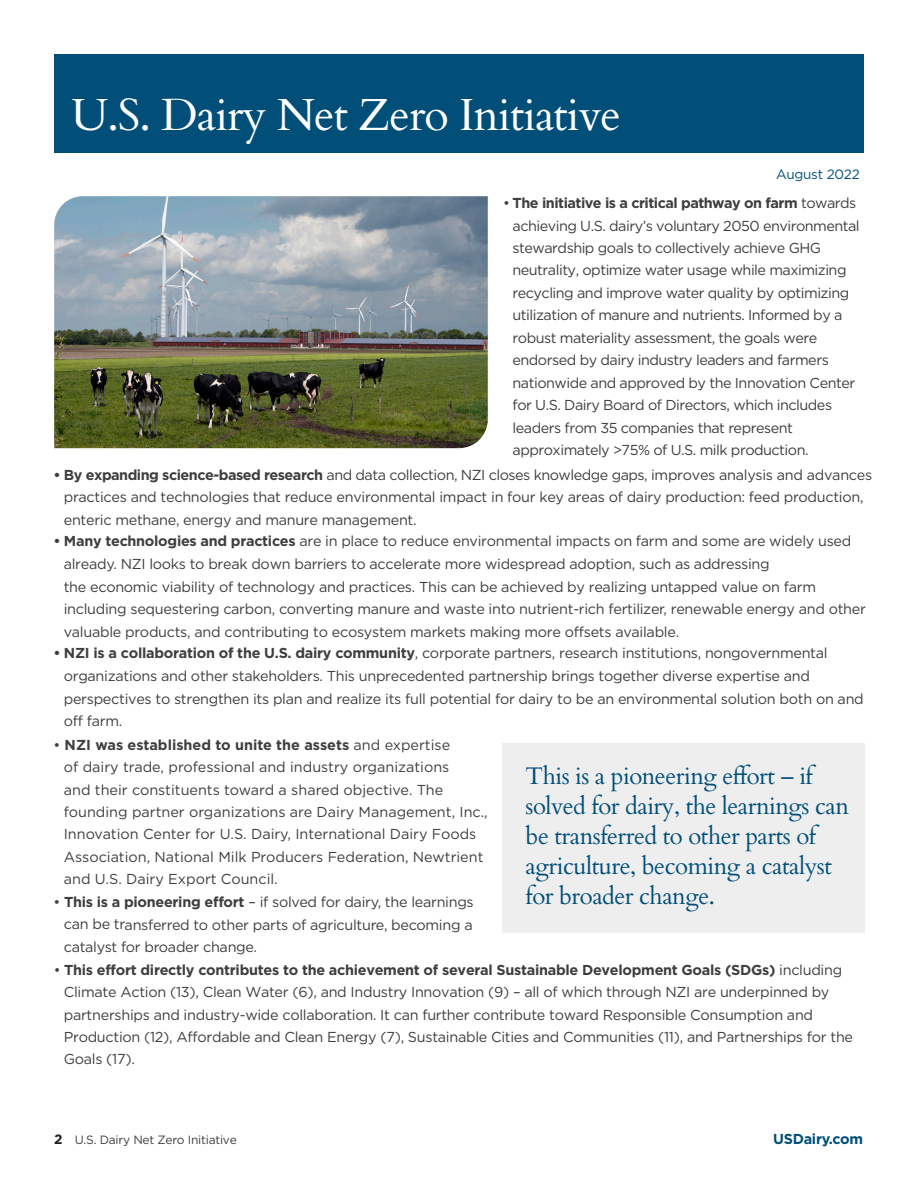
<style>
.page{position:relative;width:918px;height:1188px;background:#fff}
.page>*{position:absolute;margin:0;border:0;box-sizing:border-box;transform-origin:0 0}
.t1{font:45px "Cardo";letter-spacing:-.02em;color:#fff}
.Pullout_blue_Cardo_1{font:24px/30px "Cardo";letter-spacing:-.02em;color:#014f78}
.Bullet_no_indent{font:14.4px/22.5px "Gotham";letter-spacing:-.02em;color:#3e3e3f}
.Bullet_no_indent-2{font:14.4px/22.5px "Gotham";color:#3e3e3f}
.t2{font:700 14.4px "Gotham";letter-spacing:-.02em;color:#014f78}
.t3{font:13.5px "Gotham";letter-spacing:-.02em;color:#014f78}
.t4{font:700 13.5px "Gotham";color:#231f20}
.t5{font:12px "Gotham";letter-spacing:-.02em;color:#3e3e3f}
.s1{font-weight:700}
</style>
<div class="page">
<div style="left:54px;top:54px;width:810px;height:99px;background:#014f78"></div>
<img style="left:54px;top:196px;width:434px;height:252px">
<div style="left:502px;top:743px;width:363px;height:190px;background:#eeeeef"></div>
<h1 class="t1" style="left:72px;top:79px;width:551px">U.S. Dairy Net Zero Initiative</h1>
<p class="t3" style="left:776px;top:165px;width:85px">August 2022</p>
<p class="Bullet_no_indent" style="left:513px;top:191px;width:349px;text-indent:-9px">• <span class="s1">The initiative is a critical pathway on farm</span> towards achieving U.S. dairy’s voluntary 2050 environmental stewardship goals to collectively achieve GHG neutrality, optimize water usage while maximizing recycling and improve water quality by optimizing utilization of manure and nutrients. Informed by a robust materiality assessment, the goals were endorsed by dairy industry leaders and farmers nationwide and approved by the Innovation Center for U.S. Dairy Board of Directors, which includes leaders from 35 companies that represent approximately &gt;75% of U.S. milk production.</p>
<p class="Bullet_no_indent" style="left:64px;top:463px;width:810px;text-indent:-10px"><span class="s1">• By expanding science-based research</span> and data collection, NZI closes knowledge gaps, improves analysis and advances practices and technologies that reduce environmental impact in four key areas of dairy production: feed production, enteric methane, energy and manure management.</p>
<p class="Bullet_no_indent" style="left:64px;top:530px;width:804px;text-indent:-10px"><span class="s1">• Many technologies and practices</span> are in place to reduce environmental impacts on farm and some are widely used already. NZI looks to break down barriers to accelerate more widespread adoption, such as addressing<br>the economic viability of technology and practices. This can be achieved by realizing untapped value on farm including sequestering carbon, converting manure and waste into nutrient-rich fertilizer, renewable energy and other valuable products, and contributing to ecosystem markets making more offsets available.</p>
<p class="Bullet_no_indent" style="left:64px;top:642px;width:802px;text-indent:-10px"><span class="s1">• NZI is a collaboration of the U.S. dairy community</span>, corporate partners, research institutions, nongovernmental organizations and other stakeholders. This unprecedented partnership brings together diverse expertise and perspectives to strengthen its plan and realize its full potential for dairy to be an environmental solution both on and off farm.</p>
<p class="Bullet_no_indent-2" style="left:64px;top:733px;width:426px;text-indent:-10px">• <span class="s1">NZI was established to unite the assets</span> and expertise<br>of dairy trade, professional and industry organizations<br>and their constituents toward a shared objective. The founding partner organizations are Dairy Management, Inc., Innovation Center for U.S. Dairy, International Dairy Foods Association, National Milk Producers Federation, Newtrient and U.S. Dairy Export Council.</p>
<p class="Bullet_no_indent" style="left:64px;top:890px;width:412px;text-align:justify;text-indent:-10px">• <span class="s1">This is a pioneering effort</span> – if solved for dairy, the learnings can be transferred to other parts of agriculture, becoming a catalyst for broader change.</p>
<p class="Bullet_no_indent" style="left:64px;top:958px;width:791px;text-indent:-10px">• <span class="s1">This effort directly contributes to the achievement of several Sustainable Development Goals (SDGs)</span> including Climate Action (13), Clean Water (6), and Industry Innovation (9) – all of which through NZI are underpinned by partnerships and industry-wide collaboration. It can further contribute toward Responsible Consumption and Production (12), Affordable and Clean Energy (7), Sustainable Cities and Communities (11), and Partnerships for the Goals (17).</p>
<p class="Pullout_blue_Cardo_1" style="left:526px;top:759px;width:325px">This is a pioneering effort – if solved for dairy, the learnings can be transferred to other parts of agriculture, becoming a catalyst for broader change.</p>
<p class="t4" style="left:54px;top:1130px;width:10px">2</p>
<p class="t5" style="left:75px;top:1132px;width:164px">U.S. Dairy Net Zero Initiative</p>
<p class="t2" style="left:773px;top:1129px;width:91px">USDairy.com</p>
</div>
